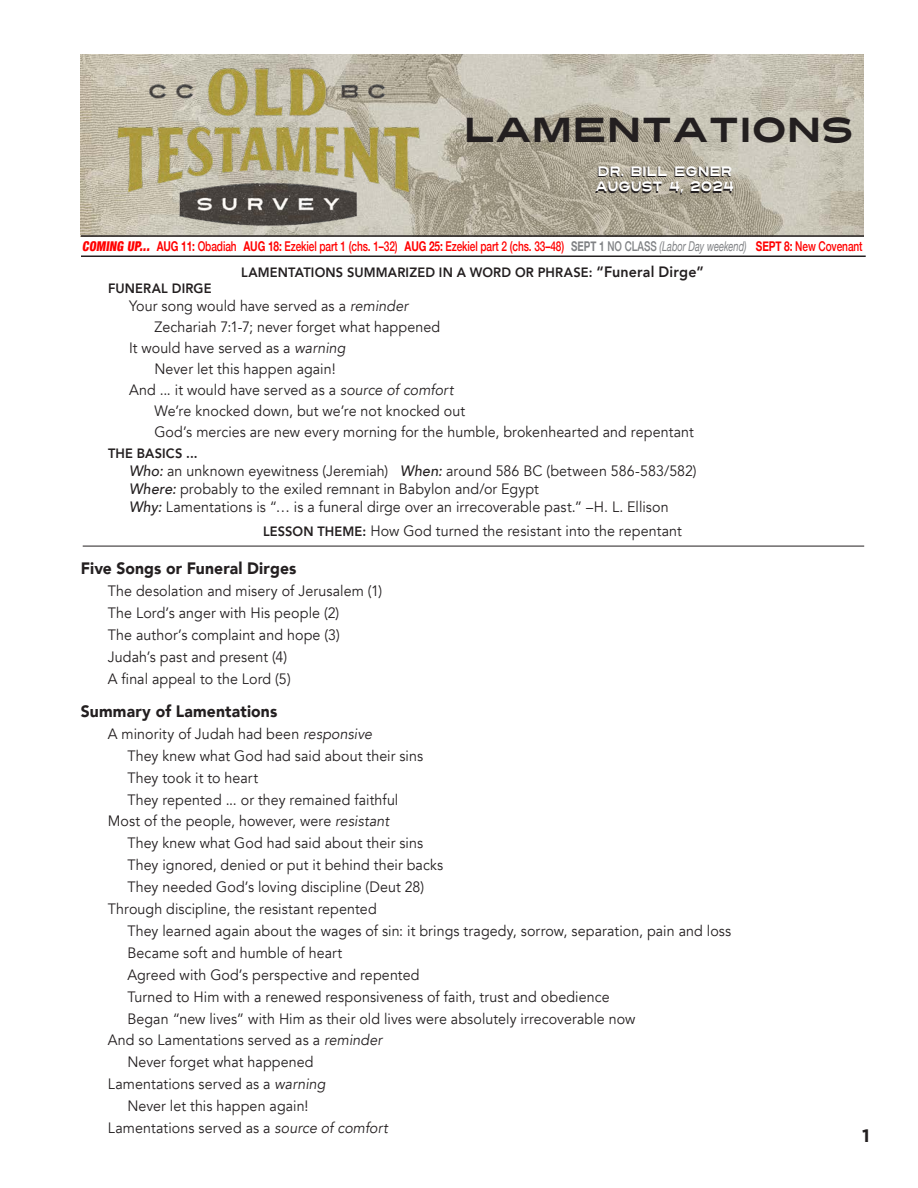
<style>
.page{position:relative;width:918px;height:1188px;background:#fff}
.page>*{position:absolute;margin:0;border:0;box-sizing:border-box;transform-origin:0 0}
.t1{font:34.5px "Turnpike";letter-spacing:-.02em;color:#231f20;scale:.95 1}
.t2{font:700 18px "Gotham";color:#231f20}
.t3{font:900 16.5px "Avenir";letter-spacing:.01em;color:#231f20;scale:.95 1}
.t4{font:15px/18px "Avenir";letter-spacing:.005em;color:#231f20;scale:.95 1}
.t5{font:500 13.5px "Helvetica Neue";letter-spacing:-.01em;color:#f00;scale:.75 1}
.t6{font:800 13.5px "Avenir";letter-spacing:.015em;color:#231f20;scale:.95 1}
.t7{font:13.5px "Turnpike";color:#231f20;scale:.8 1}
.s1{font-weight:900;font-stretch:condensed}
.s2{font-weight:700}
.s3{font-weight:700;color:#808285}
.s4{color:#808285}
.s5{font-weight:400;font-style:italic;color:#808285}
.s6{font-size:15px}
.s7{font-style:italic}
.s8{font-weight:500;font-style:italic}
.s9{font-weight:800;font-size:13.5px}
</style>
<div class="page">
<img style="left:81px;top:54px;width:782px;height:181px">
<img style="left:115px;top:66px;width:309px;height:163px">
<hr style="left:81px;top:256px;width:785px;height:1px;background:#231f20">
<hr style="left:81px;top:235px;width:783px;height:2px;background:#231f20">
<hr style="left:83px;top:546px;width:781px;height:1px;background:#231f20">
<p class="t1" style="left:463px;top:105px;width:412px">LAMENTATIONS</p>
<p class="t7" style="left:597px;top:163px;width:170px">DR. BILL EGNER</p>
<p class="t7" style="left:595px;top:178px;width:175px">AUGUST 4, 2024</p>
<p class="t5" style="left:82px;top:235px;width:1042px"><span class="s1">COMING UP...</span> <span class="s2">AUG 11:</span> Obadiah <span class="s2">AUG 18:</span> Ezekiel part 1 (chs. 1–32) <span class="s2">AUG 25:</span> Ezekiel part 2 (chs. 33–48) <span class="s3">SEPT 1</span> <span class="s4">NO CLASS</span> <span class="s5">(Labor Day weekend)</span> <span class="s2">SEPT 8:</span> New Covenant</p>
<p class="t6" style="left:241px;top:262px;width:489px">LAMENTATIONS SUMMARIZED IN A WORD OR PHRASE: <span class="s6">“Funeral Dirge”</span></p>
<p class="t6" style="left:108px;top:278px;width:111px">FUNERAL DIRGE</p>
<p class="t4" style="left:129px;top:298px;width:295px">Your song would have served as a <span class="s7">reminder</span></p>
<p class="t4" style="left:154px;top:319px;width:302px">Zechariah 7:1-7; never forget what happened</p>
<p class="t4" style="left:129px;top:340px;width:229px">It would have served as a <span class="s7">warning</span></p>
<p class="t4" style="left:154px;top:361px;width:192px">Never let this happen again!</p>
<p class="t4" style="left:129px;top:382px;width:343px">And ... it would have served as a <span class="s7">source of comfort</span></p>
<p class="t4" style="left:154px;top:403px;width:329px">We’re knocked down, but we’re not knocked out</p>
<p class="t4" style="left:154px;top:424px;width:569px">God’s mercies are new every morning for the humble, brokenhearted and repentant</p>
<p class="t6" style="left:108px;top:443px;width:96px">THE BASICS ...</p>
<p class="t4" style="left:129px;top:463px;width:599px"><span class="s8">Who:</span> an unknown eyewitness (Jeremiah) <span class="s8">When:</span> around 586 BC (between 586-583/582)</p>
<p class="t4" style="left:129px;top:481px;width:570px"><span class="s8">Where:</span> probably to the exiled remnant in Babylon and/or Egypt<br><span class="s8">Why:</span> Lamentations is “… is a funeral dirge over an irrecoverable past.” –H. L. Ellison</p>
<p class="t4" style="left:263px;top:523px;width:442px"><span class="s9">LESSON THEME:</span> How God turned the resistant into the repentant</p>
<p class="t3" style="left:81px;top:555px;width:228px">Five Songs or Funeral Dirges</p>
<p class="t4" style="left:108px;top:582px;width:290px">The desolation and misery of Jerusalem (1)</p>
<p class="t4" style="left:108px;top:604px;width:245px">The Lord’s anger with His people (2)</p>
<p class="t4" style="left:108px;top:626px;width:246px">The author’s complaint and hope (3)</p>
<p class="t4" style="left:108px;top:648px;width:190px">Judah’s past and present (4)</p>
<p class="t4" style="left:108px;top:670px;width:194px">A final appeal to the Lord (5)</p>
<p class="t3" style="left:81px;top:697px;width:208px">Summary of Lamentations</p>
<p class="t4" style="left:108px;top:725px;width:280px">A minority of Judah had been <span class="s7">responsive</span></p>
<p class="t4" style="left:127px;top:747px;width:313px">They knew what God had said about their sins</p>
<p class="t4" style="left:127px;top:769px;width:139px">They took it to heart</p>
<p class="t4" style="left:127px;top:791px;width:287px">They repented ... or they remained faithful</p>
<p class="t4" style="left:108px;top:813px;width:298px">Most of the people, however, were <span class="s7">resistant</span></p>
<p class="t4" style="left:127px;top:834px;width:313px">They knew what God had said about their sins</p>
<p class="t4" style="left:127px;top:856px;width:334px">They ignored, denied or put it behind their backs</p>
<p class="t4" style="left:127px;top:878px;width:314px">They needed God’s loving discipline (Deut 28)</p>
<p class="t4" style="left:108px;top:900px;width:284px">Through discipline, the resistant repented</p>
<p class="t4" style="left:127px;top:922px;width:637px">They learned again about the wages of sin: it brings tragedy, sorrow, separation, pain and loss</p>
<p class="t4" style="left:127px;top:944px;width:228px">Became soft and humble of heart</p>
<p class="t4" style="left:127px;top:966px;width:309px">Agreed with God’s perspective and repented</p>
<p class="t4" style="left:127px;top:988px;width:509px">Turned to Him with a renewed responsiveness of faith, trust and obedience</p>
<p class="t4" style="left:127px;top:1010px;width:536px">Began “new lives” with Him as their old lives were absolutely irrecoverable now</p>
<p class="t4" style="left:108px;top:1032px;width:290px">And so Lamentations served as a <span class="s7">reminder</span></p>
<p class="t4" style="left:127px;top:1053px;width:198px">Never forget what happened</p>
<p class="t4" style="left:108px;top:1075px;width:231px">Lamentations served as a <span class="s7">warning</span></p>
<p class="t4" style="left:127px;top:1097px;width:192px">Never let this happen again!</p>
<p class="t4" style="left:108px;top:1119px;width:296px">Lamentations served as a <span class="s7">source of comfort</span></p>
<p class="t2" style="left:862px;top:1124px;width:9px">1</p>
</div>
